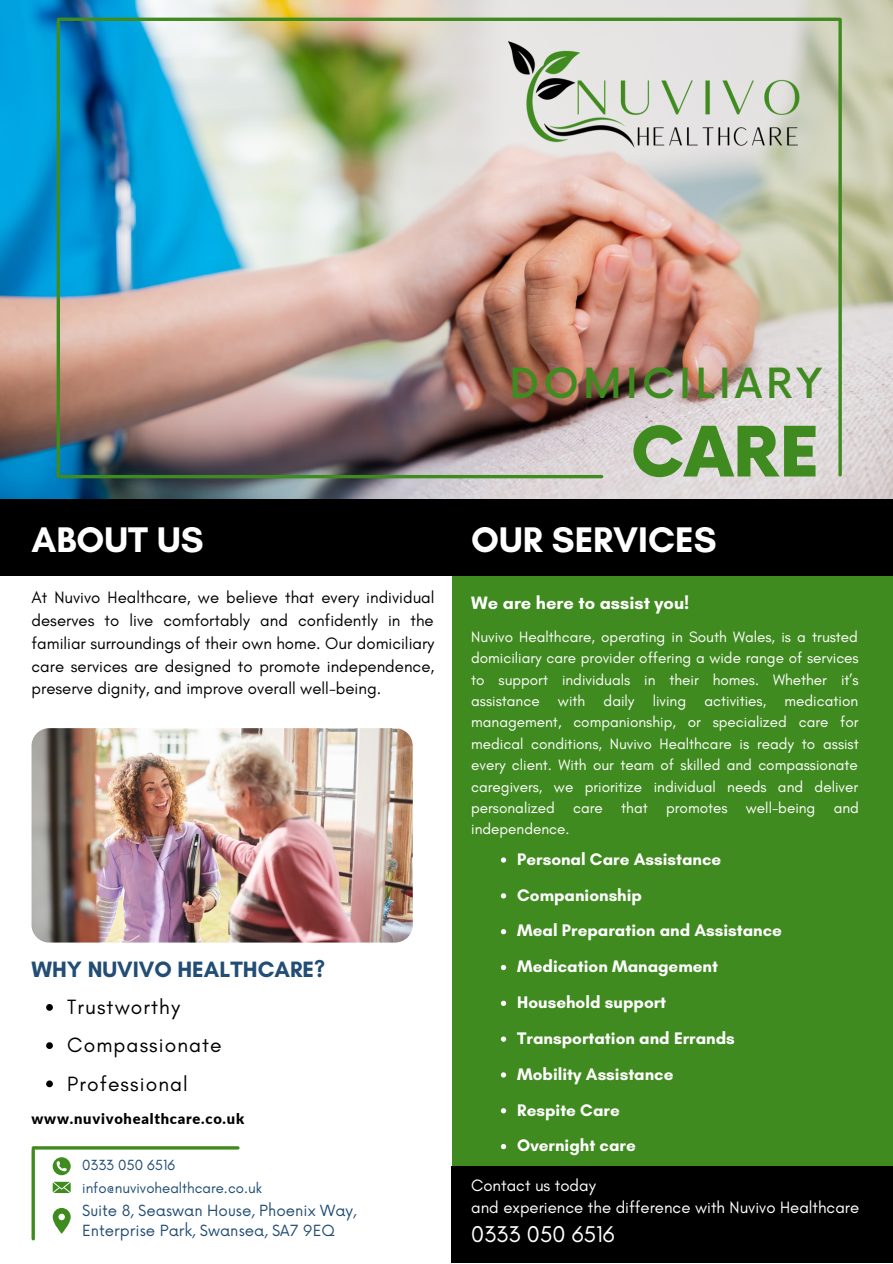
<style>
.page{position:relative;width:893px;height:1264px;background:#fff}
.page>*{position:absolute;margin:0;border:0;box-sizing:border-box;transform-origin:0 0}
.t1{font:900 67.65px "Now";color:#408b20}
.t2{font:500 40.5px "Now";letter-spacing:.105em;color:#408b20}
.t3{font:700 36.3px "Glacial Indifference";color:#fff}
.t4{font:23.25px "Glacial Indifference";color:#fff}
.t5{font:700 22.65px "Glacial Indifference";color:#224d74}
.t6{font:21px "Glacial Indifference";letter-spacing:.05em;color:#000}
.t7{font:700 18.15px "Glacial Indifference";color:#fff}
.t8{font:700 17.1px "Glacial Indifference";color:#fff}
.t9{font:16.8px/22.6px "Glacial Indifference";color:#000;text-align:justify}
.t10{font:16.8px "Glacial Indifference";color:#fff}
.t11{font:15.3px/21.3px "Glacial Indifference";color:#fff;text-align:justify}
.t12{font:15px "Now";color:#224d74}
.t13{font:15px "Glacial Indifference";color:#224d74}
.t14{font:900 14.7px "Lato";letter-spacing:.05em;color:#000}
</style>
<div class="page">
<img style="left:0;top:0;width:892px;height:499px">
<hr style="left:58px;top:18px;width:782px;height:3px;background:#408b20">
<hr style="left:60px;top:475px;width:541px;height:3px;background:#408b20">
<hr style="left:57px;top:21px;width:3px;height:455px;background:#408b20">
<hr style="left:838px;top:21px;width:3px;height:454px;background:#408b20">
<hr style="left:33px;top:1146px;width:205px;height:3px;background:#408b20">
<hr style="left:32px;top:1149px;width:3px;height:89px;background:#408b20">
<svg style="left:53px;top:1157px;width:18px;height:18px"></svg>
<svg style="left:53px;top:1181px;width:18px;height:11px"></svg>
<svg style="left:53px;top:1207px;width:18px;height:26px"></svg>
<div style="left:452px;top:568px;width:440px;height:694px;background:#408b20"></div>
<div style="left:0;top:499px;width:892px;height:77px;background:#000"></div>
<img style="left:32px;top:728px;width:381px;height:214px;border-radius:18px">
<div style="left:452px;top:1165px;width:440px;height:97px;background:#000"></div>
<svg style="left:46px;top:1004px;width:7px;height:6px"></svg>
<svg style="left:46px;top:1042px;width:7px;height:6px"></svg>
<svg style="left:46px;top:1080px;width:7px;height:7px"></svg>
<svg style="left:501px;top:857px;width:5px;height:5px"></svg>
<svg style="left:501px;top:893px;width:5px;height:5px"></svg>
<svg style="left:501px;top:929px;width:5px;height:5px"></svg>
<svg style="left:501px;top:964px;width:5px;height:6px"></svg>
<svg style="left:501px;top:1000px;width:5px;height:5px"></svg>
<svg style="left:501px;top:1036px;width:5px;height:5px"></svg>
<svg style="left:501px;top:1072px;width:5px;height:5px"></svg>
<svg style="left:501px;top:1108px;width:5px;height:5px"></svg>
<svg style="left:501px;top:1144px;width:5px;height:5px"></svg>
<img style="left:506px;top:39px;width:295px;height:118px">
<p class="t2" style="left:509px;top:361px;width:314px">DOMICILIARY</p>
<p class="t1" style="left:630px;top:415px;width:189px">CARE</p>
<p class="t3" style="left:32px;top:517px;width:173px">ABOUT US</p>
<p class="t3" style="left:471px;top:517px;width:247px">OUR SERVICES</p>
<p class="t9" style="left:32px;top:586px;width:404px">At Nuvivo Healthcare, we believe that every individual deserves to live comfortably and confidently in the familiar surroundings of their own home. Our domiciliary care services are designed to promote independence, preserve dignity, and improve overall well-being.</p>
<p class="t5" style="left:32px;top:955px;width:295px">WHY NUVIVO HEALTHCARE?</p>
<p class="t6" style="left:67px;top:994px;width:114px">Trustworthy</p>
<p class="t6" style="left:67px;top:1032px;width:156px">Compassionate</p>
<p class="t6" style="left:67px;top:1070px;width:122px">Professional</p>
<p class="t14" style="left:32px;top:1109px;width:214px">www.nuvivohealthcare.co.uk</p>
<p class="t13" style="left:82px;top:1156px;width:94px">0333 050 6516</p>
<p class="t13" style="left:82px;top:1178px;width:181px">info@nuvivohealthcare.co.uk</p>
<p class="t12" style="left:82px;top:1202px;width:275px">Suite 8, Seaswan House, Phoenix Way,</p>
<p class="t12" style="left:82px;top:1222px;width:254px">Enterprise Park, Swansea, SA7 9EQ</p>
<p class="t7" style="left:471px;top:592px;width:220px">We are here to assist you!</p>
<p class="t11" style="left:471px;top:626px;width:389px">Nuvivo Healthcare, operating in South Wales, is a trusted domiciliary care provider offering a wide range of services to support individuals in their homes. Whether it’s assistance with daily living activities, medication management, companionship, or specialized care for medical conditions, Nuvivo Healthcare is ready to assist every client. With our team of skilled and compassionate caregivers, we prioritize individual needs and deliver personalized care that promotes well-being and independence.</p>
<p class="t8" style="left:517px;top:848px;width:205px">Personal Care Assistance</p>
<p class="t8" style="left:517px;top:884px;width:126px">Companionship</p>
<p class="t8" style="left:517px;top:920px;width:266px">Meal Preparation and Assistance</p>
<p class="t8" style="left:517px;top:956px;width:202px">Medication Management</p>
<p class="t8" style="left:517px;top:991px;width:150px">Household support</p>
<p class="t8" style="left:517px;top:1027px;width:219px">Transportation and Errands</p>
<p class="t8" style="left:517px;top:1063px;width:158px">Mobility Assistance</p>
<p class="t8" style="left:517px;top:1099px;width:104px">Respite Care</p>
<p class="t8" style="left:517px;top:1135px;width:120px">Overnight care</p>
<p class="t10" style="left:471px;top:1174px;width:126px">Contact us today</p>
<p class="t10" style="left:471px;top:1197px;width:389px">and experience the difference with Nuvivo Healthcare</p>
<p class="t4" style="left:471px;top:1220px;width:145px">0333 050 6516</p>
</div>
